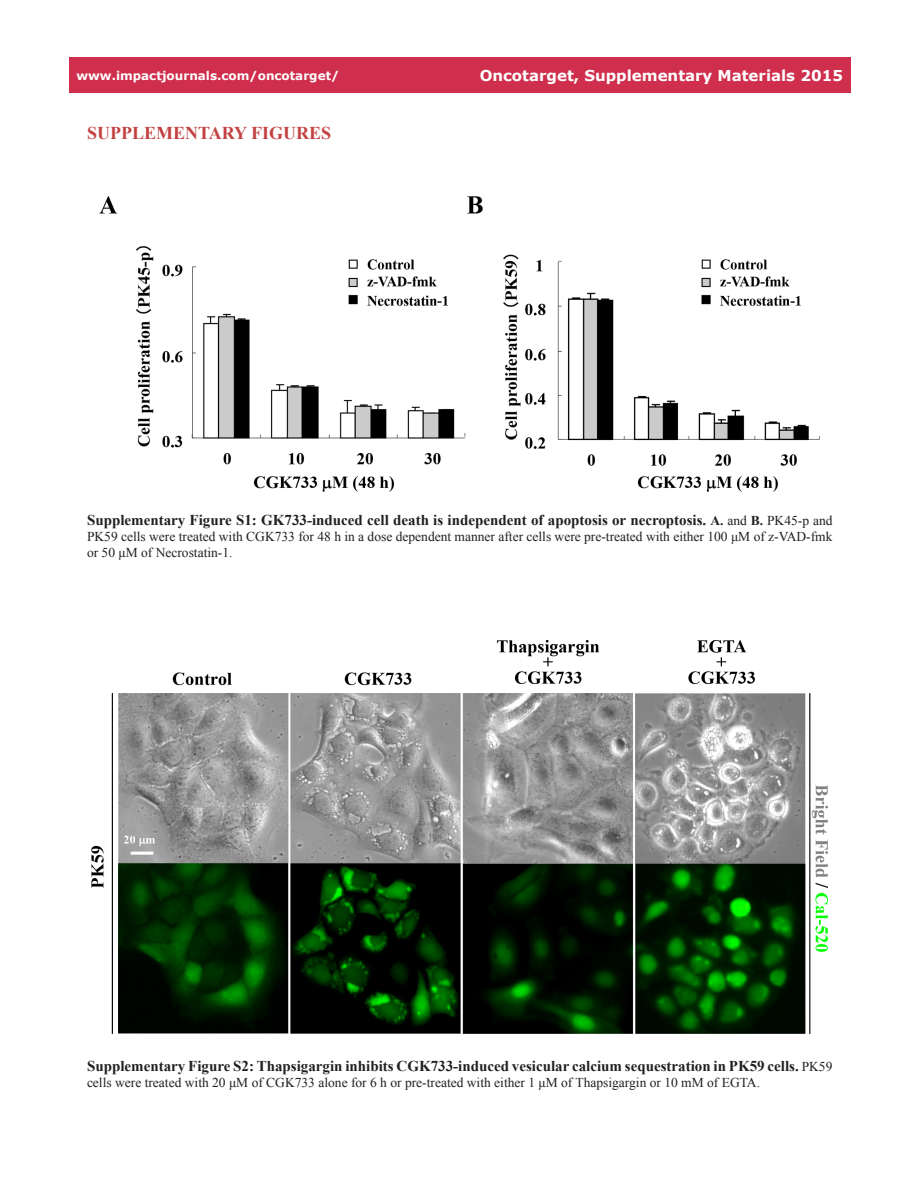
<style>
.page{position:relative;width:918px;height:1188px;background:#fff}
.page>*{position:absolute;margin:0;border:0;box-sizing:border-box;transform-origin:0 0}
.Heading{font:700 18px "Times New Roman";color:#c24141}
.FigureText{font:700 15px "Times New Roman";color:#231f20}
.t1{font:700 15px "Verdana";color:#fff}
.FigureText-2{font:13.5px/16.2px "Times New Roman";color:#231f20}
.t2{font:700 12px "Verdana";color:#fff}
.s1{font-size:13.5px}
.s2{font-weight:400;font-size:13.5px}
</style>
<div class="page">
<div style="left:69px;top:57px;width:781px;height:36px;background:#cf2e4c"></div>
<img style="left:100px;top:197px;width:720px;height:295px">
<img style="left:92px;top:640px;width:736px;height:394px">
<p class="t2" style="left:76px;top:67px;width:264px">www.impactjournals.com/oncotarget/</p>
<p class="t1" style="left:480px;top:66px;width:365px">Oncotarget, Supplementary Materials 2015</p>
<p class="Heading" style="left:87px;top:120px;width:245px">SUPPLEMENTARY FIGURES</p>
<p class="FigureText" style="left:87px;top:509px;width:747px">Supplementary Figure S1: GK733-induced cell death is independent of apoptosis or necroptosis. <span class="s1">A.</span> <span class="s2">and</span> <span class="s1">B.</span> <span class="s2">PK45-p and</span></p>
<p class="FigureText-2" style="left:87px;top:528px;width:747px">PK59 cells were treated with CGK733 for 48 h in a dose dependent manner after cells were pre-treated with either 100 μM of z-VAD-fmk or 50 μM of Necrostatin-1.</p>
<p class="FigureText" style="left:87px;top:1056px;width:747px">Supplementary Figure S2: Thapsigargin inhibits CGK733-induced vesicular calcium sequestration in PK59 cells. <span class="s2">PK59</span></p>
<p class="FigureText-2" style="left:87px;top:1074px;width:675px">cells were treated with 20 μM of CGK733 alone for 6 h or pre-treated with either 1 μM of Thapsigargin or 10 mM of EGTA.</p>
</div>
